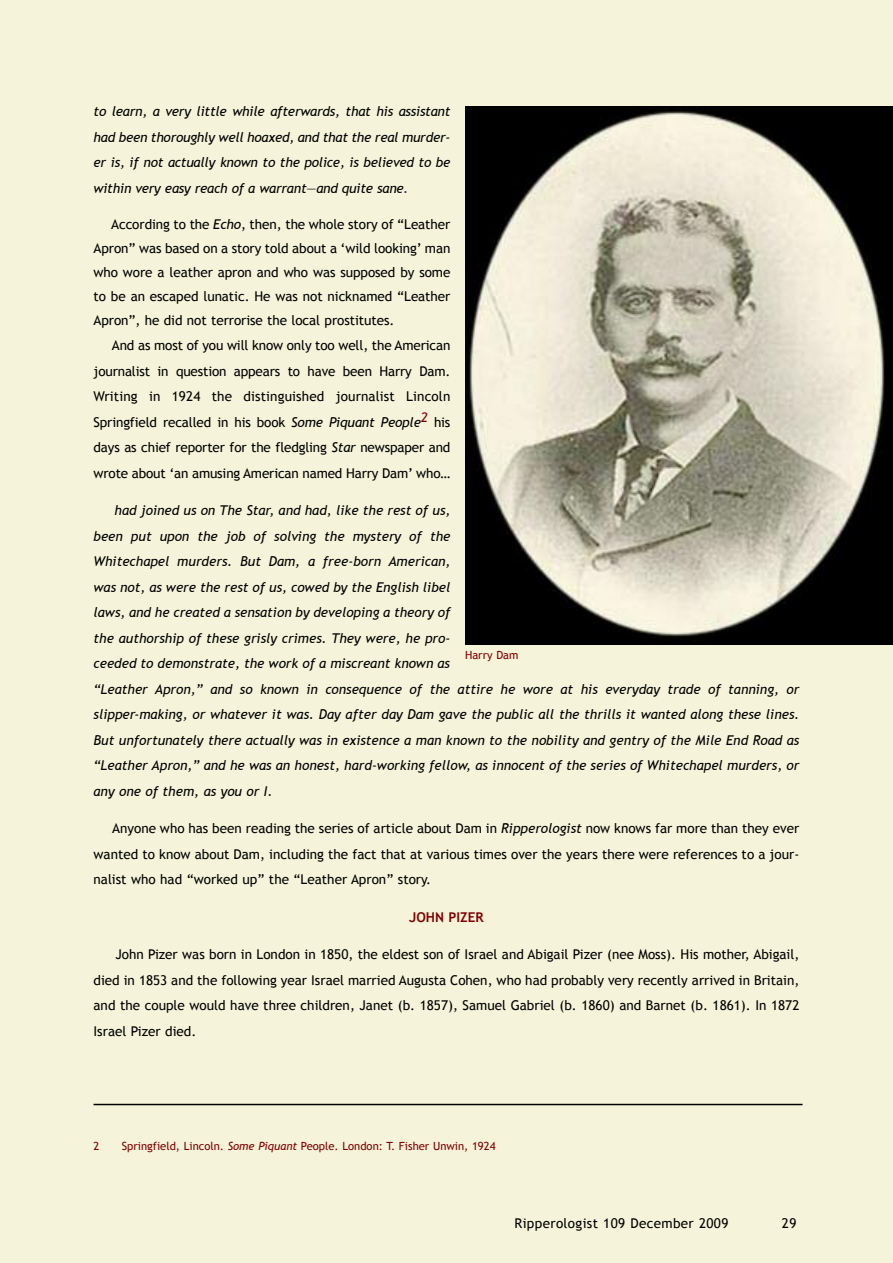
<style>
.page{position:relative;width:893px;height:1263px;background:#f5f4da}
.page>*{position:absolute;margin:0;border:0;box-sizing:border-box;transform-origin:0 0}
.t1{font:13.5px/25.5px "Trebuchet MS";color:#000;text-align:justify}
.t2{font:italic 13.5px/25.5px "Trebuchet MS";color:#000;text-align:justify}
.t3{font:13.5px "Trebuchet MS";letter-spacing:.025em;color:#000}
.t4{font:700 13.5px "Trebuchet MS";color:#800000}
.t5{font:11.25px "Trebuchet MS";color:#800000}
.s1{font-style:normal}
.s2{color:#400087}
.s3{font-style:italic}
</style>
<div class="page">
<img style="left:465px;top:106px;width:428px;height:538px">
<hr style="left:94px;top:1104px;width:709px;height:1px;background:#000">
<p class="t2" style="left:94px;top:99px;width:358px">to learn, a very little while afterwards, that his assistant had been thoroughly well hoaxed, and that the real murder&shy;er is, if not actually known to the police, is believed to be within very easy reach of a warrant<span class="s1">—</span>and quite sane<span class="s2">.</span></p>
<p class="t1" style="left:94px;top:212px;width:358px;line-height:24px;text-indent:18px">According to the <span class="s3">Echo</span>, then, the whole story of “Leather Apron” was based on a story told about a ‘wild looking’ man who wore a leather apron and who was supposed by some to be an escaped lunatic. He was not nicknamed “Leather Apron”, he did not terrorise the local prostitutes.</p>
<p class="t1" style="left:94px;top:333px;width:358px;text-indent:18px">And as most of you will know only too well, the American journalist in question appears to have been Harry Dam.<br>Writing in 1924 the distinguished journalist Lincoln Springfield recalled in his book <span class="s3">Some Piquant People</span><sup>2</sup> his days as chief reporter for the fledgling <span class="s3">Star</span> newspaper and wrote about ‘an amusing American named Harry Dam’ who…</p>
<p class="t2" style="left:94px;top:498px;width:707px;text-align:left;text-indent:21px">had joined us on The Star, and had, like the rest of us,<br>been put upon the job of solving the mystery of the<br>Whitechapel murders. But Dam, a free-born American,<br>was not, as were the rest of us, cowed by the English libel<br>laws, and he created a sensation by developing a theory of<br>the authorship of these grisly crimes. They were, he pro-<br>ceeded to demonstrate, the work of a miscreant known as<br>“Leather Apron,” and so known in consequence of the attire he wore at his everyday trade of tanning, or slipper-making, or whatever it was. Day after day Dam gave the public all the thrills it wanted along these lines.<br>But unfortunately there actually was in existence a man known to the nobility and gentry of the Mile End Road as “Leather Apron,” and he was an honest, hard-working fellow, as innocent of the series of Whitechapel murders, or any one of them, as you or I.</p>
<p class="t1" style="left:94px;top:816px;width:707px;text-indent:19px">Anyone who has been reading the series of article about Dam in <span class="s3">Ripperologist</span> now knows far more than they ever wanted to know about Dam, including the fact that at various times over the years there were references to a jour&shy;nalist who had “worked up” the “Leather Apron” story.</p>
<p class="t4" style="left:409px;top:909px;width:76px">JOHN PIZER</p>
<p class="t1" style="left:94px;top:942px;width:707px;text-indent:22px">John Pizer was born in London in 1850, the eldest son of Israel and Abigail Pizer (nee Moss). His mother, Abigail, died in 1853 and the following year Israel married Augusta Cohen, who had probably very recently arrived in Britain, and the couple would have three children, Janet (b. 1857), Samuel Gabriel (b. 1860) and Barnet (b. 1861). In 1872<br>Israel Pizer died.</p>
<p class="t5" style="left:465px;top:648px;width:55px">Harry Dam</p>
<p class="t5" style="left:94px;top:1139px;width:7px">2</p>
<p class="t5" style="left:122px;top:1139px;width:375px">Springfield, Lincoln. <span class="s3">Some Piquant</span> People. London: T. Fisher Unwin, 1924</p>
<p class="t3" style="left:514px;top:1215px;width:215px">Ripperologist 109 December 2009</p>
<p class="t1" style="left:782px;top:1210px;width:16px">29</p>
</div>
